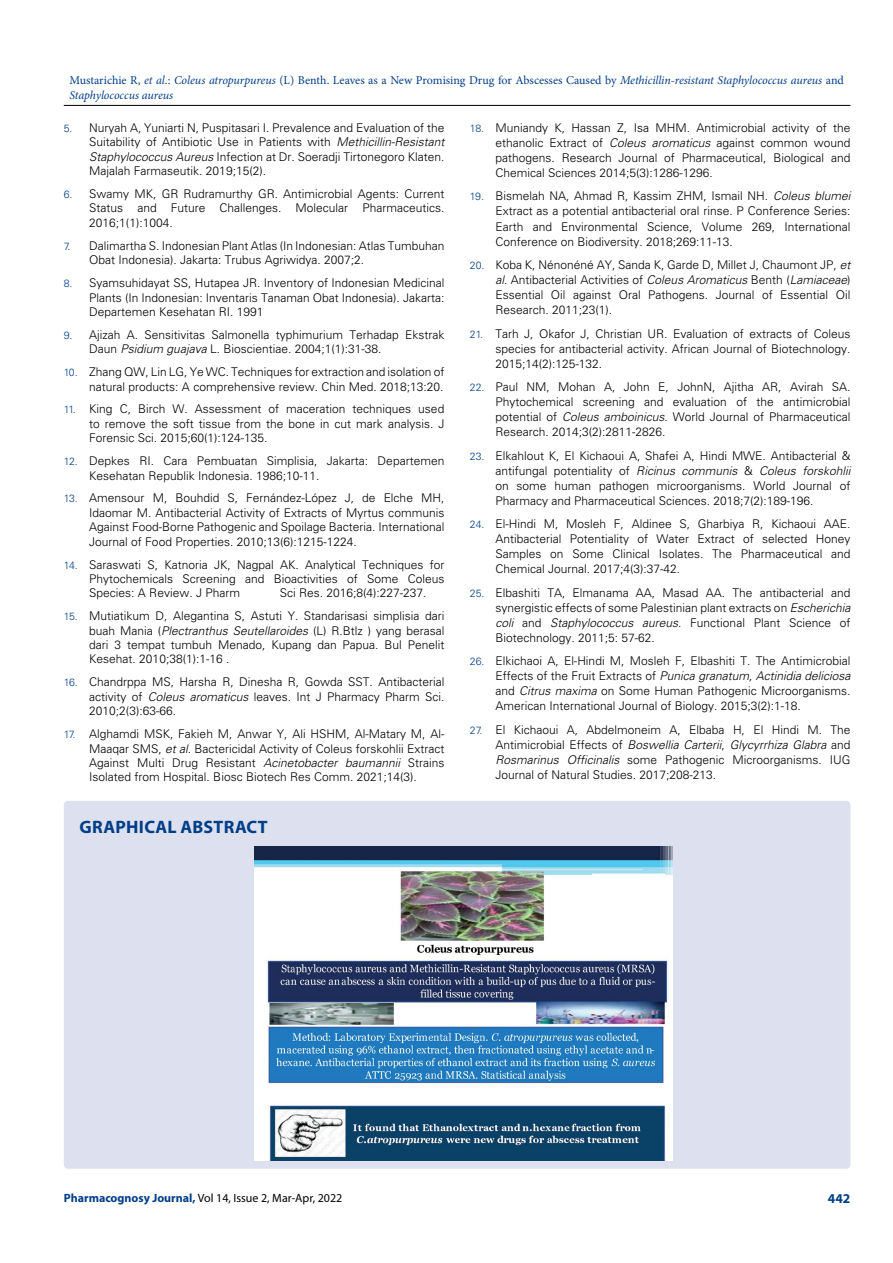
<style>
.page{position:relative;width:893px;height:1263px;background:#fff}
.page>*{position:absolute;margin:0;border:0;box-sizing:border-box;transform-origin:0 0}
.t1{font:700 18px "Myriad Pro";letter-spacing:.015em;color:#003e88}
.t2{font:700 13.5px "Myriad Pro";color:#003e88}
.t3{font:300 12px/15px "Univers LT Std";color:#000;text-align:justify}
.t4{font:italic 12px/14.4px "Minion Pro";letter-spacing:-.005em;color:#003e88}
.t5{font:12px "Myriad Pro";color:#000}
.s1{font-style:normal}
.s2{font-size:10.5px;color:#003e88}
.s3{font-style:italic}
.s4{font-weight:700;color:#003e88}
</style>
<div class="page">
<hr style="left:64px;top:105px;width:786px;height:1px;background:#000">
<div style="left:64px;top:801px;width:786px;height:368px;background:#dde0ef;border-radius:4px"></div>
<img style="left:254px;top:846px;width:419px;height:314px">
<p class="t4" style="left:69px;top:73px;width:776px"><span class="s1">Mustarichie R,</span> et al<span class="s1">.:</span> Coleus atropurpureus <span class="s1">(L) Benth. Leaves as a New Promising Drug for Abscesses Caused by</span> Methicillin-resistant Staphylococcus aureus <span class="s1">and<br></span>Staphylococcus aureus</p>
<p class="t3" style="left:89px;top:121px;width:357px;line-height:14.4px;text-indent:-26px"><span class="s2">5.</span> Nuryah A, Yuniarti N, Puspitasari I. Prevalence and Evaluation of the Suitability of Antibiotic Use in Patients with <span class="s3">Methicillin-Resistant Staphylococcus Aureus</span> Infection at Dr. Soeradji Tirtonegoro Klaten.<br>Majalah Farmaseutik. 2019;15(2).</p>
<p class="t3" style="left:89px;top:187px;width:357px;line-height:14.4px;text-indent:-26px"><span class="s2">6.</span> Swamy MK, GR Rudramurthy GR. Antimicrobial Agents: Current Status and Future Challenges. Molecular Pharmaceutics.<br>2016;1(1):1004.</p>
<p class="t3" style="left:89px;top:238px;width:357px;line-height:14.4px;text-indent:-26px"><span class="s2">7.</span> Dalimartha S. Indonesian Plant Atlas (In Indonesian: Atlas Tumbuhan<br>Obat Indonesia). Jakarta: Trubus Agriwidya. 2007;2.</p>
<p class="t3" style="left:89px;top:276px;width:357px;line-height:14.4px;text-indent:-26px"><span class="s2">8.</span> Syamsuhidayat SS, Hutapea JR. Inventory of Indonesian Medicinal Plants (In Indonesian: Inventaris Tanaman Obat Indonesia). Jakarta:<br>Departemen Kesehatan RI. 1991</p>
<p class="t3" style="left:89px;top:327px;width:357px;line-height:14.4px;text-indent:-26px"><span class="s2">9.</span> Ajizah A. Sensitivitas Salmonella typhimurium Terhadap Ekstrak<br>Daun <span class="s3">Psidium guajava</span> L. Bioscientiae. 2004;1(1):31-38.</p>
<p class="t3" style="left:64px;top:365px;width:382px;line-height:14.4px;text-align:right"><span class="s2">10.</span> Zhang QW, Lin LG, Ye WC. Techniques for extraction and isolation of natural products: A comprehensive review. Chin Med. 2018;13:20.</p>
<p class="t3" style="left:89px;top:402px;width:357px;line-height:14.4px;text-indent:-26px"><span class="s2">11.</span> King C, Birch W. Assessment of maceration techniques used to remove the soft tissue from the bone in cut mark analysis. J Forensic Sci. 2015;60(1):124-135.</p>
<p class="t3" style="left:89px;top:454px;width:357px;line-height:14.4px;text-indent:-26px"><span class="s2">12.</span> Depkes RI. Cara Pembuatan Simplisia, Jakarta: Departemen<br>Kesehatan Republik Indonesia. 1986;10-11.</p>
<p class="t3" style="left:89px;top:491px;width:357px;line-height:14.4px;text-indent:-26px"><span class="s2">13.</span> Amensour M, Bouhdid S, Fernández-López J, de Elche MH, Idaomar M. Antibacterial Activity of Extracts of Myrtus communis Against Food-Borne Pathogenic and Spoilage Bacteria. International Journal of Food Properties. 2010;13(6):1215-1224.</p>
<p class="t3" style="left:89px;top:557px;width:357px;line-height:14.4px;text-indent:-26px"><span class="s2">14.</span> Saraswati S, Katnoria JK, Nagpal AK. Analytical Techniques for Phytochemicals Screening and Bioactivities of Some Coleus Species: A Review. J Pharm</p>
<p class="t3" style="left:280px;top:586px;width:148px">Sci Res. 2016;8(4):227-237.</p>
<p class="t3" style="left:89px;top:609px;width:357px;line-height:14.4px;text-indent:-26px"><span class="s2">15.</span> Mutiatikum D, Alegantina S, Astuti Y. Standarisasi simplisia dari buah Mania (<span class="s3">Plectranthus Seutellaroides</span> (L) R.Btlz ) yang berasal dari 3 tempat tumbuh Menado, Kupang dan Papua. Bul Penelit Kesehat. 2010;38(1):1-16 .</p>
<p class="t3" style="left:89px;top:675px;width:357px;line-height:14.4px;text-indent:-26px"><span class="s2">16.</span> Chandrppa MS, Harsha R, Dinesha R, Gowda SST. Antibacterial activity of <span class="s3">Coleus aromaticus</span> leaves. Int J Pharmacy Pharm Sci.<br>2010;2(3):63-66.</p>
<p class="t3" style="left:89px;top:727px;width:357px;line-height:14.4px;text-indent:-26px"><span class="s2">17.</span> Alghamdi MSK, Fakieh M, Anwar Y, Ali HSHM, Al-Matary M, Al-Maaqar SMS, <span class="s3">et al</span>. Bactericidal Activity of Coleus forskohlii Extract Against Multi Drug Resistant <span class="s3">Acinetobacter baumannii</span> Strains Isolated from Hospital. Biosc Biotech Res Comm. 2021;14(3).</p>
<h1 class="t1" style="left:79px;top:815px;width:190px">GRAPHICAL ABSTRACT</h1>
<p class="t3" style="left:495px;top:120px;width:357px;text-indent:-26px"><span class="s2">18.</span> Muniandy K, Hassan Z, Isa MHM. Antimicrobial activity of the ethanolic Extract of <span class="s3">Coleus aromaticus</span> against common wound pathogens. Research Journal of Pharmaceutical, Biological and Chemical Sciences 2014;5(3):1286-1296.</p>
<p class="t3" style="left:495px;top:189px;width:357px;text-indent:-26px"><span class="s2">19.</span> Bismelah NA, Ahmad R, Kassim ZHM, Ismail NH. <span class="s3">Coleus blumei </span>Extract as a potential antibacterial oral rinse. P Conference Series:<br>Earth and Environmental Science, Volume 269, International Conference on Biodiversity. 2018;269:11-13.</p>
<p class="t3" style="left:495px;top:257px;width:357px;text-indent:-26px"><span class="s2">20.</span> Koba K, Nénonéné AY, Sanda K, Garde D, Millet J, Chaumont JP, <span class="s3">et al</span>. Antibacterial Activities of <span class="s3">Coleus Aromaticus</span> Benth (<span class="s3">Lamiaceae</span>)<br>Essential Oil against Oral Pathogens. Journal of Essential Oil Research. 2011;23(1).</p>
<p class="t3" style="left:495px;top:326px;width:357px;text-indent:-26px"><span class="s2">21.</span> Tarh J, Okafor J, Christian UR. Evaluation of extracts of Coleus species for antibacterial activity. African Journal of Biotechnology.<br>2015;14(2):125-132.</p>
<p class="t3" style="left:495px;top:379px;width:357px;text-indent:-26px"><span class="s2">22.</span> Paul NM, Mohan A, John E, JohnN, Ajitha AR, Avirah SA.<br>Phytochemical screening and evaluation of the antimicrobial potential of <span class="s3">Coleus amboinicus</span>. World Journal of Pharmaceutical Research. 2014;3(2):2811-2826.</p>
<p class="t3" style="left:495px;top:448px;width:357px;text-indent:-26px"><span class="s2">23.</span> Elkahlout K, El Kichaoui A, Shafei A, Hindi MWE. Antibacterial &amp; antifungal potentiality of <span class="s3">Ricinus communis</span> &amp; <span class="s3">Coleus forskohlii </span>on some human pathogen microorganisms. World Journal of Pharmacy and Pharmaceutical Sciences. 2018;7(2):189-196.</p>
<p class="t3" style="left:495px;top:516px;width:357px;text-indent:-26px"><span class="s2">24.</span> El-Hindi M, Mosleh F, Aldinee S, Gharbiya R, Kichaoui AAE.<br>Antibacterial Potentiality of Water Extract of selected Honey Samples on Some Clinical Isolates. The Pharmaceutical and Chemical Journal. 2017;4(3):37-42.</p>
<p class="t3" style="left:495px;top:585px;width:357px;text-indent:-26px"><span class="s2">25.</span> Elbashiti TA, Elmanama AA, Masad AA. The antibacterial and synergistic effects of some Palestinian plant extracts on <span class="s3">Escherichia coli</span> and <span class="s3">Staphylococcus aureus</span>. Functional Plant Science of Biotechnology. 2011;5: 57-62.</p>
<p class="t3" style="left:495px;top:653px;width:357px;text-indent:-26px"><span class="s2">26.</span> Elkichaoi A, El-Hindi M, Mosleh F, Elbashiti T. The Antimicrobial Effects of the Fruit Extracts of <span class="s3">Punica granatum, Actinidia deliciosa </span>and <span class="s3">Citrus maxima</span> on Some Human Pathogenic Microorganisms.<br>American International Journal of Biology. 2015;3(2):1-18.</p>
<p class="t3" style="left:495px;top:722px;width:357px;text-indent:-26px"><span class="s2">27.</span> El Kichaoui A, Abdelmoneim A, Elbaba H, El Hindi M. The Antimicrobial Effects of <span class="s3">Boswellia Carterii</span>, <span class="s3">Glycyrrhiza Glabra</span> and <span class="s3">Rosmarinus Officinalis</span> some Pathogenic Microorganisms. IUG Journal of Natural Studies. 2017;208-213.</p>
<p class="t5" style="left:64px;top:1190px;width:280px"><span class="s4">Pharmacognosy Journal,</span> Vol 14, Issue 2, Mar-Apr, 2022</p>
<p class="t2" style="left:828px;top:1189px;width:24px">442</p>
</div>
